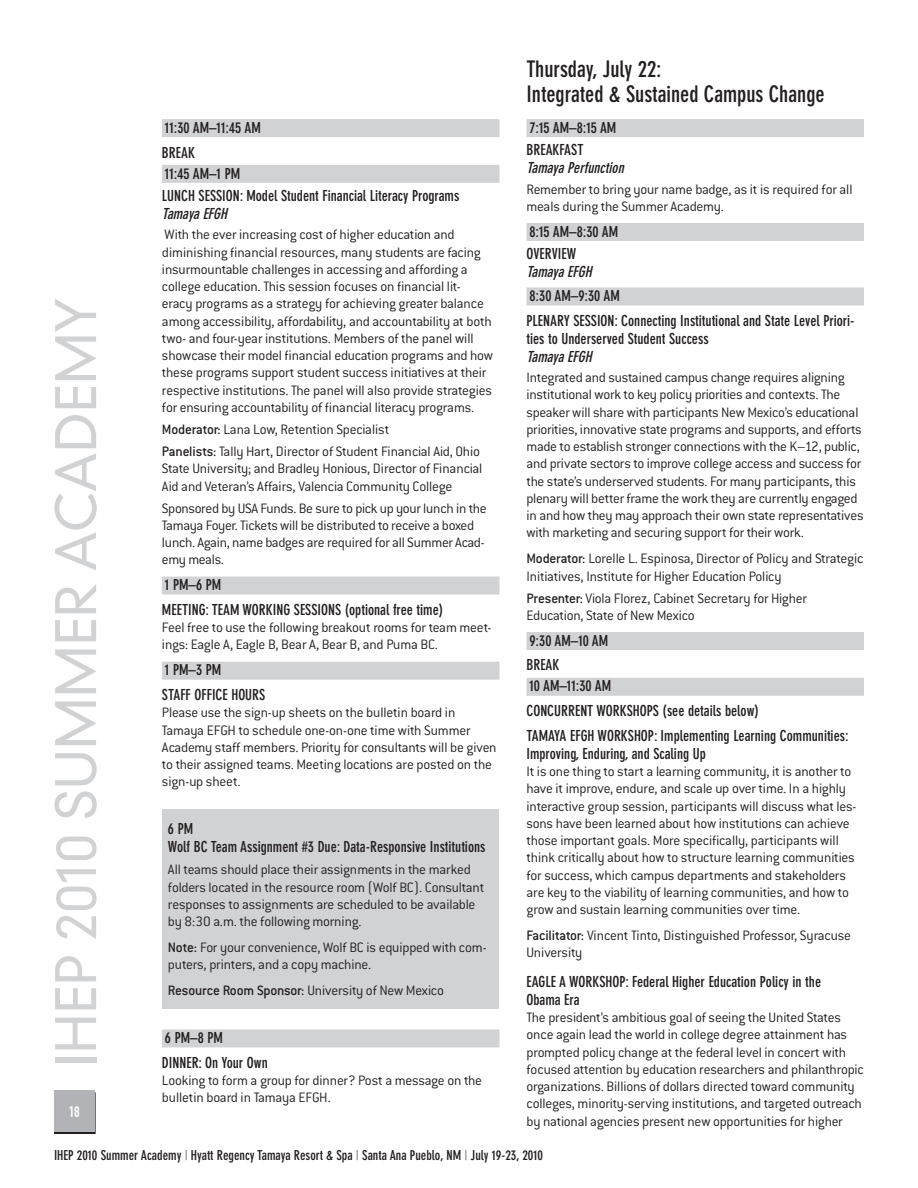
<style>
.page{position:relative;width:918px;height:1188px;background:#fff}
.page>*{position:absolute;margin:0;border:0;box-sizing:border-box;transform-origin:0 0}
.t1{font:300 54px "DIN Neuzeit Grotesk";color:#d1d2d4}
.t2{font:700 condensed 22.5px/25.5px "DIN Neuzeit Grotesk";color:#231f20}
.t3{font:300 15px/17.2px "Conduit ITC";letter-spacing:-.015em;color:#231f20}
.t4{font:700 condensed 15px/24.8px "DIN Neuzeit Grotesk";color:#231f20}
.t5{font:italic 700 condensed 15px "DIN Neuzeit Grotesk";color:#231f20}
.t6{font:15px "DIN Engschrift";color:#fff}
.t7{font:700 condensed 13.5px "DIN Neuzeit Grotesk";color:#231f20}
.s1{font-weight:500}
.s2{color:#808285}
</style>
<div class="page">
<div style="left:54px;top:1092px;width:42px;height:42px;border:1px solid #231f20"></div>
<div style="left:54px;top:1090px;width:40px;height:42px;background:#b2b3b7"></div>
<div style="left:162px;top:810px;width:337px;height:199px;background:#d1d2d4"></div>
<div style="left:162px;top:119px;width:338px;height:18px;background:#d1d2d4"></div>
<div style="left:162px;top:165px;width:338px;height:18px;background:#d1d2d4"></div>
<div style="left:162px;top:577px;width:338px;height:18px;background:#d1d2d4"></div>
<div style="left:162px;top:662px;width:338px;height:18px;background:#d1d2d4"></div>
<div style="left:162px;top:1029px;width:338px;height:18px;background:#d1d2d4"></div>
<div style="left:526px;top:119px;width:338px;height:18px;background:#d1d2d4"></div>
<div style="left:526px;top:223px;width:338px;height:18px;background:#d1d2d4"></div>
<div style="left:526px;top:287px;width:338px;height:18px;background:#d1d2d4"></div>
<div style="left:526px;top:632px;width:338px;height:18px;background:#d1d2d4"></div>
<div style="left:526px;top:678px;width:338px;height:18px;background:#d1d2d4"></div>
<h1 class="t1" style="left:44px;top:1066px;width:770px;rotate:-90deg">IHEP 2010 Summer Academy</h1>
<p class="t6" style="left:69px;top:1103px;width:13px">18</p>
<p class="t4" style="left:162px;top:115px;width:100px">11:30 AM–11:45 AM<br>BREAK</p>
<p class="t4" style="left:162px;top:162px;width:299px;line-height:22.5px">11:45 AM–1 PM<br>LUNCH SESSION: Model Student Financial Literacy Programs</p>
<p class="t5" style="left:162px;top:205px;width:70px">TamayaEFGH</p>
<p class="t3" style="left:162px;top:226px;width:333px">With the ever increasing cost of higher education and diminishing financial resources, many students are facing insurmountable challenges in accessing and affording a college education. This session focuses on financial lit&shy;eracy programs as a strategy for achieving greater balance among accessibility, affordability, and accountability at both two- and four-year institutions. Members of the panel will showcase their model financial education programs and how these programs support student success initiatives at their respective institutions. The panel will also provide strategies for ensuring accountability of financial literacy programs.</p>
<p class="t3" style="left:162px;top:418px;width:319px;line-height:22px"><span class="s1">Moderator:</span> Lana Low, Retention Specialist<br><span class="s1">Panelists:</span> Tally Hart, Director of Student Financial Aid, Ohio</p>
<p class="t3" style="left:162px;top:460px;width:322px">State University; and Bradley Honious, Director of Financial<br>Aid and Veteran’s Affairs, Valencia Community College</p>
<p class="t3" style="left:162px;top:499px;width:326px">Sponsored by USA Funds. Be sure to pick up your lunch in the Tamaya Foyer. Tickets will be distributed to receive a boxed lunch. Again, name badges are required for all Summer Acad&shy;emy meals.</p>
<p class="t4" style="left:162px;top:572px;width:98px">1 PM–6 PM<br>MEETING: Team Working</p>
<p class="t4" style="left:294px;top:597px;width:13px">Sessions</p>
<p class="t4" style="left:345px;top:597px;width:100px">(optional free time)</p>
<p class="t3" style="left:162px;top:619px;width:331px">Feel free to use the following breakout rooms for team meet&shy;ings: Eagle A, Eagle B, Bear A, Bear B, and Puma BC.</p>
<p class="t4" style="left:162px;top:657px;width:105px">1 PM–3 PM<br>STAFF OFFICE HOURS</p>
<p class="t3" style="left:162px;top:704px;width:336px">Please use the sign-up sheets on the bulletin board in Tamaya EFGH to schedule one-on-one time with Summer Academy staff members. Priority for consultants will be given to their assigned teams. Meeting locations are posted on the sign-up sheet.</p>
<p class="t4" style="left:168px;top:820px;width:319px;line-height:18px">6 PM<br>Wolf BC Team Assignment #3 Due: Data-Responsive Institutions</p>
<p class="t3" style="left:168px;top:861px;width:318px">All teams should place their assignments in the marked folders located in the resource room (Wolf BC). Consultant responses to assignments are scheduled to be available by 8:30 a.m. the following morning.</p>
<p class="t3" style="left:168px;top:939px;width:320px"><span class="s1">Note:</span> For your convenience, Wolf BC is equipped with com&shy;puters, printers, and a copy machine.</p>
<p class="t3" style="left:168px;top:982px;width:278px"><span class="s1">Resource Room Sponsor:</span> University of New Mexico</p>
<p class="t4" style="left:162px;top:1025px;width:107px">6 PM–8 PM<br>DINNER: On Your Own</p>
<p class="t3" style="left:162px;top:1072px;width:322px">Looking to form a group for dinner? Post a message on the bulletin board in Tamaya EFGH.</p>
<h2 class="t2" style="left:526px;top:56px;width:300px">Thursday, July 22:<br>Integrated &amp; Sustained Campus Change</h2>
<p class="t4" style="left:526px;top:116px;width:91px;line-height:22.5px">7:15 AM–8:15 AM<br>BREAKFAST</p>
<p class="t5" style="left:526px;top:159px;width:102px">TamayaPerfunction</p>
<p class="t3" style="left:526px;top:180px;width:328px">Remember to bring your name badge, as it is required for all meals during the Summer Academy.</p>
<p class="t4" style="left:526px;top:220px;width:93px;line-height:22.5px">8:15 AM–8:30 AM<br>OVERVIEW</p>
<p class="t5" style="left:526px;top:263px;width:70px">TamayaEFGH</p>
<p class="t4" style="left:526px;top:283px;width:330px">8:30 AM–9:30 AM<br>PLENARY SESSION: Connecting Institutional and State Level Priori-</p>
<p class="t4" style="left:526px;top:326px;width:184px">ties to Underserved Student Success</p>
<p class="t5" style="left:526px;top:348px;width:70px">TamayaEFGH</p>
<p class="t3" style="left:526px;top:369px;width:339px">Integrated and sustained campus change requires aligning institutional work to key policy priorities and contexts. The speaker will share with participants New Mexico’s educational priorities, innovative state programs and supports, and efforts made to establish stronger connections with the K–12, public, and private sectors to improve college access and success for the state’s underserved students. For many participants, this plenary will better frame the work they are currently engaged in and how they may approach their own state representatives with marketing and securing support for their work.</p>
<p class="t3" style="left:526px;top:550px;width:338px"><span class="s1">Moderator:</span> Lorelle L. Espinosa, Director of Policy and Strategic<br>Initiatives, Institute for Higher Education Policy</p>
<p class="t3" style="left:526px;top:589px;width:282px"><span class="s1">Presenter:</span> Viola Florez, Cabinet Secretary for Higher<br>Education, State of New Mexico</p>
<p class="t4" style="left:526px;top:628px;width:83px">9:30 AM–10 AM<br>BREAK</p>
<p class="t4" style="left:526px;top:674px;width:234px">10 AM–11:30 AM<br>CONCURRENT WORKSHOPS (see details below)<br>Tamaya</p>
<p class="t4" style="left:526px;top:726px;width:324px;line-height:18px;text-indent:128px">: Implementing Learning Communities:<br>Improving, Enduring, and Scaling Up</p>
<p class="t3" style="left:526px;top:763px;width:332px">It is one thing to start a learning community, it is another to have it improve, endure, and scale up over time. In a highly interactive group session, participants will discuss what les&shy;sons have been learned about how institutions can achieve those important goals. More specifically, participants will think critically about how to structure learning communities for success, which campus departments and stakeholders are key to the viability of learning communities, and how to grow and sustain learning communities over time.</p>
<p class="t3" style="left:526px;top:927px;width:326px"><span class="s1">Facilitator:</span> Vincent Tinto, Distinguished Professor, Syracuse<br>University</p>
<p class="t4" style="left:526px;top:969px;width:13px">Eagle</p>
<p class="t4" style="left:570px;top:723px;width:45px">EFGH Workshop</p>
<p class="t4" style="left:526px;top:972px;width:296px;line-height:18px;text-indent:33px">A WORKSHOP: Federal Higher Education Policy in the<br>Obama Era</p>
<p class="t3" style="left:526px;top:1009px;width:339px">The president’s ambitious goal of seeing the United States once again lead the world in college degree attainment has prompted policy change at the federal level in concert with focused attention by education researchers and philanthropic organizations. Billions of dollars directed toward community colleges, minority-serving institutions, and targeted outreach by national agencies present new opportunities for higher</p>
<p class="t7" style="left:54px;top:1148px;width:490px">IHEP 2010 Summer Academy <span class="s2">|</span> Hyatt Regency Tamaya Resort &amp; Spa <span class="s2">|</span> Santa Ana Pueblo, NM <span class="s2">|</span> July 19-23, 2010</p>
</div>
